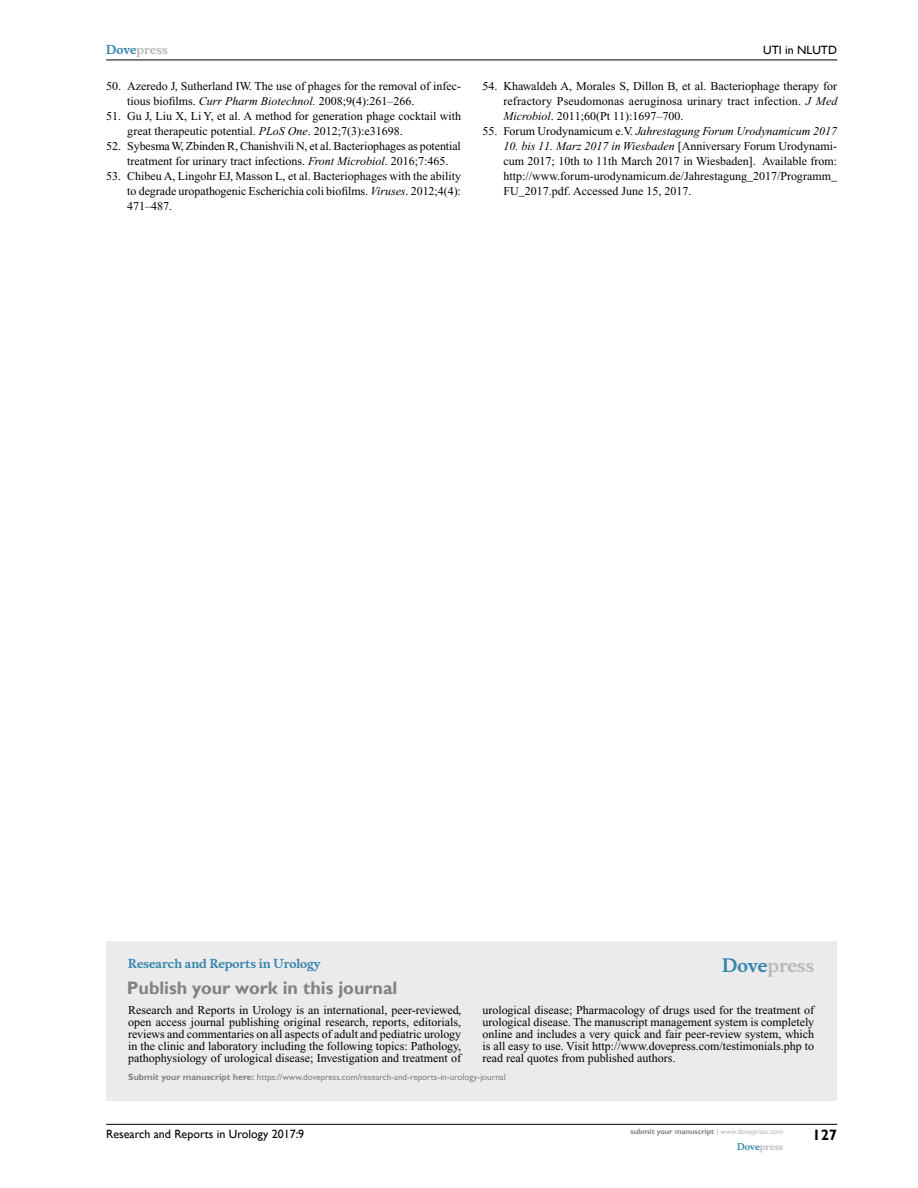
<style>
.page{position:relative;width:918px;height:1188px;background:#fff}
.page>*{position:absolute;margin:0;border:0;box-sizing:border-box;transform-origin:0 0}
.t1{font:700 18px "Gill Sans";color:#808285}
.t2{font:700 18px "Musee";color:#b8babc}
.t3{font:700 15px "Gill Sans";color:#000}
.t4{font:12px/15px "Times New Roman";color:#000;text-align:justify}
.t5{font:italic 12px "Times New Roman";color:#000}
.t6{font:12px "Gill Sans";color:#000}
.t7{font:700 12px "Musee";color:#3785ad}
.t8{font:700 12px "Musee";color:#b8babc}
.t9{font:9px "Gill Sans";color:#808285}
.t10{font:700 9px "Musee";color:#b8babc}
.t11{font:700 7.5px "Gill Sans";color:#808285}
.s1{color:#3785ad}
.s2{font-style:italic}
.s3{font-style:normal}
.s4{font-weight:700}
.s5{font-weight:400;color:#b8babc}
</style>
<div class="page">
<div style="left:106px;top:941px;width:731px;height:159px;background:#ebebec"></div>
<hr style="left:106px;top:1124px;width:731px;height:1px;background:#000">
<hr style="left:106px;top:60px;width:731px;height:1px;background:#000">
<p class="t8" style="left:106px;top:43px;width:63px"><span class="s1">Dove</span>press</p>
<p class="t4" style="left:127px;top:79px;width:335px;text-indent:-21px">50. Azeredo J, Sutherland IW. The use of phages for the removal of infec&shy;tious biofilms. <span class="s2">Curr Pharm Biotechnol.</span> 2008;9(4):261–266.</p>
<p class="t4" style="left:127px;top:109px;width:335px;text-indent:-21px">51. Gu J, Liu X, Li Y, et al. A method for generation phage cocktail with great therapeutic potential. <span class="s2">PLoS One</span>. 2012;7(3):e31698.</p>
<p class="t4" style="left:127px;top:139px;width:335px;text-indent:-21px">52. Sybesma W, Zbinden R, Chanishvili N, et al. Bacteriophages as potential treatment for urinary tract infections. <span class="s2">Front Microbiol</span>. 2016;7:465.</p>
<p class="t4" style="left:127px;top:169px;width:335px;text-indent:-21px">53. Chibeu A, Lingohr EJ, Masson L, et al. Bacteriophages with the ability to degrade uropathogenic Escherichia coli biofilms. <span class="s2">Viruses</span>. 2012;4(4):<br>471–487.</p>
<p class="t6" style="left:763px;top:43px;width:76px">UTI in NLUTD</p>
<p class="t4" style="left:503px;top:79px;width:336px;text-indent:-21px">54. Khawaldeh A, Morales S, Dillon B, et al. Bacteriophage therapy for refractory Pseudomonas aeruginosa urinary tract infection. <span class="s2">J Med Microbiol</span>. 2011;60(Pt 11):1697–700.</p>
<p class="t5" style="left:482px;top:125px;width:356px"><span class="s3">55. Forum Urodynamicum e.V.</span> Jahrestagung Forum Urodynamicum 2017</p>
<p class="t4" style="left:503px;top:139px;width:335px"><span class="s2">10. bis 11. Marz 2017 in Wiesbaden</span> [Anniversary Forum Urodynami&shy;cum 2017; 10th to 11th March 2017 in Wiesbaden]. Available from: http://www.forum-urodynamicum.de/Jahrestagung_2017/Programm_ FU_2017.pdf. Accessed June 15, 2017.</p>
<p class="t7" style="left:128px;top:956px;width:194px">Research and Reports in Urology</p>
<h1 class="t1" style="left:127px;top:977px;width:272px">Publish your work in this journal</h1>
<h1 class="t2" style="left:722px;top:955px;width:94px"><span class="s1">Dove</span>press</h1>
<p class="t4" style="left:128px;top:1004px;width:334px;line-height:12px">Research and Reports in Urology is an international, peer-reviewed, open access journal publishing original research, reports, editorials, reviews and commentaries on all aspects of adult and pediatric urology in the clinic and laboratory including the following topics: Pathology, pathophysiology of urological disease; Investigation and treatment of</p>
<p class="t4" style="left:482px;top:1004px;width:333px;line-height:12px">urological disease; Pharmacology of drugs used for the treatment of urological disease. The manuscript management system is completely online and includes a very quick and fair peer-review system, which is all easy to use. Visit http://www.dovepress.com/testimonials.php to read real quotes from published authors.</p>
<p class="t9" style="left:128px;top:1072px;width:379px"><span class="s4">Submit your manuscript here:</span> https://www.dovepress.com/research-and-reports-in-urology-journal</p>
<p class="t6" style="left:106px;top:1127px;width:200px">Research and Reports in Urology 2017:9</p>
<p class="t11" style="left:631px;top:1127px;width:154px">submit your manuscript <span class="s5">| www.dovepress.com</span></p>
<p class="t10" style="left:737px;top:1141px;width:48px"><span class="s1">Dove</span>press</p>
<p class="t3" style="left:812px;top:1126px;width:26px">127</p>
</div>
